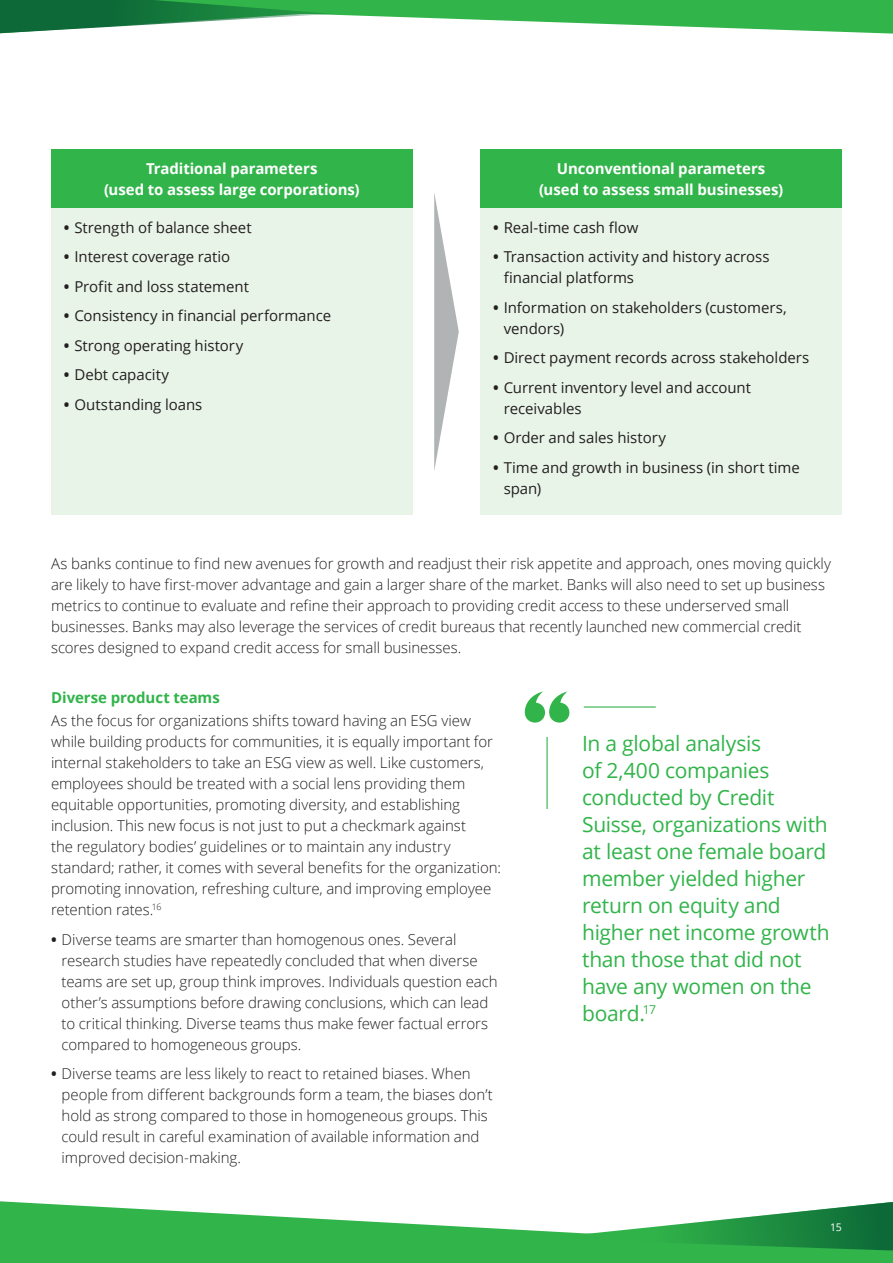
<style>
.page{position:relative;width:893px;height:1263px;background:#fff}
.page>*{position:absolute;margin:0;border:0;box-sizing:border-box;transform-origin:0 0}
.Quote_Text__14_18pt__Teal{font:21px/27px "Open Sans";letter-spacing:-.015em;color:#31b44a}
.Body_copy__10_14pt{font:300 15px/21px "Open Sans";letter-spacing:-.005em;color:#231f20}
.t1{font:15px/21px "Open Sans";letter-spacing:-.005em;color:#231f20}
.Body_copy__10_14pt-2{font:700 15px/21px "Open Sans";letter-spacing:-.005em;color:#fff;text-align:center}
.Subhead_A__10_14pt{font:700 15px "Open Sans";color:#31b44a}
.t2{font:10.5px "Open Sans";color:#fff}
.s1{font-weight:700}
</style>
<div class="page">
<svg style="left:0;top:1201px;width:893px;height:62px;fill:#31b44a"></svg>
<svg style="left:541px;top:1201px;width:352px;height:50px"></svg>
<svg style="left:0;top:0;width:893px;height:34px"></svg>
<div style="left:51px;top:149px;width:362px;height:59px;background:#31b44a"></div>
<div style="left:51px;top:208px;width:362px;height:306px;background:#e9f4e8"></div>
<div style="left:480px;top:149px;width:362px;height:59px;background:#31b44a"></div>
<div style="left:480px;top:208px;width:362px;height:306px;background:#e9f4e8"></div>
<svg style="left:434px;top:193px;width:25px;height:278px"></svg>
<svg style="left:525px;top:691px;width:44px;height:32px"></svg>
<hr style="left:584px;top:706px;width:72px;height:2px;background:#31b44a">
<hr style="left:546px;top:737px;width:2px;height:72px;background:#31b44a">
<p class="Body_copy__10_14pt-2" style="left:104px;top:158px;width:257px">Traditional parameters<br>(used to assess large corporations)</p>
<p class="t1" style="left:64px;top:216px;width:189px"><span class="s1">•</span> Strength of balance sheet</p>
<p class="t1" style="left:64px;top:246px;width:168px"><span class="s1">•</span> Interest coverage ratio</p>
<p class="t1" style="left:64px;top:275px;width:187px"><span class="s1">•</span> Profit and loss statement</p>
<p class="t1" style="left:64px;top:305px;width:269px"><span class="s1">•</span> Consistency in financial performance</p>
<p class="t1" style="left:64px;top:334px;width:181px"><span class="s1">•</span> Strong operating history</p>
<p class="t1" style="left:64px;top:364px;width:107px"><span class="s1">•</span> Debt capacity</p>
<p class="t1" style="left:64px;top:393px;width:140px"><span class="s1">•</span> Outstanding loans</p>
<p class="Body_copy__10_14pt-2" style="left:539px;top:158px;width:246px">Unconventional parameters (used to assess small businesses)</p>
<p class="t1" style="left:493px;top:216px;width:147px"><span class="s1">•</span> Real-time cash flow</p>
<p class="t1" style="left:504px;top:246px;width:267px;text-indent:-11px"><span class="s1">•</span> Transaction activity and history across financial platforms</p>
<p class="t1" style="left:504px;top:296px;width:285px;text-indent:-11px"><span class="s1">•</span> Information on stakeholders (customers, vendors)</p>
<p class="t1" style="left:493px;top:347px;width:318px"><span class="s1">•</span> Direct payment records across stakeholders</p>
<p class="t1" style="left:504px;top:376px;width:249px;text-indent:-11px"><span class="s1">•</span> Current inventory level and account receivables</p>
<p class="t1" style="left:493px;top:427px;width:175px"><span class="s1">•</span> Order and sales history</p>
<p class="t1" style="left:504px;top:456px;width:298px;text-indent:-11px"><span class="s1">•</span> Time and growth in business (in short time span)</p>
<p class="Body_copy__10_14pt" style="left:51px;top:552px;width:781px">As banks continue to find new avenues for growth and readjust their risk appetite and approach, ones moving quickly are likely to have first-mover advantage and gain a larger share of the market. Banks will also need to set up business metrics to continue to evaluate and refine their approach to providing credit access to these underserved small businesses. Banks may also leverage the services of credit bureaus that recently launched new commercial credit scores designed to expand credit access for small businesses.</p>
<p class="Subhead_A__10_14pt" style="left:51px;top:687px;width:170px">Diverse product teams</p>
<p class="Body_copy__10_14pt" style="left:51px;top:710px;width:451px">As the focus for organizations shifts toward having an ESG view while building products for communities, it is equally important for internal stakeholders to take an ESG view as well. Like customers, employees should be treated with a social lens providing them equitable opportunities, promoting diversity, and establishing inclusion. This new focus is not just to put a checkmark against<br>the regulatory bodies’ guidelines or to maintain any industry standard; rather, it comes with several benefits for the organization: promoting innovation, refreshing culture, and improving employee retention rates.<sup>16</sup></p>
<p class="Body_copy__10_14pt" style="left:62px;top:928px;width:437px;text-indent:-11px"><span class="s1">•</span> Diverse teams are smarter than homogenous ones. Several research studies have repeatedly concluded that when diverse teams are set up, group think improves. Individuals question each other’s assumptions before drawing conclusions, which can lead to critical thinking. Diverse teams thus make fewer factual errors compared to homogeneous groups.</p>
<p class="Body_copy__10_14pt" style="left:62px;top:1063px;width:433px;text-indent:-11px"><span class="s1">•</span> Diverse teams are less likely to react to retained biases. When people from different backgrounds form a team, the biases don’t hold as strong compared to those in homogeneous groups. This could result in careful examination of available information and improved decision-making.</p>
<p class="Quote_Text__14_18pt__Teal" style="left:582px;top:730px;width:249px">In a global analysis<br>of 2,400 companies conducted by Credit<br>Suisse, organizations with at least one female board member yielded higher return on equity and higher net income growth than those that did not have any women on the board.<sup>17</sup></p>
<p class="t2" style="left:830px;top:1220px;width:13px">15</p>
</div>
